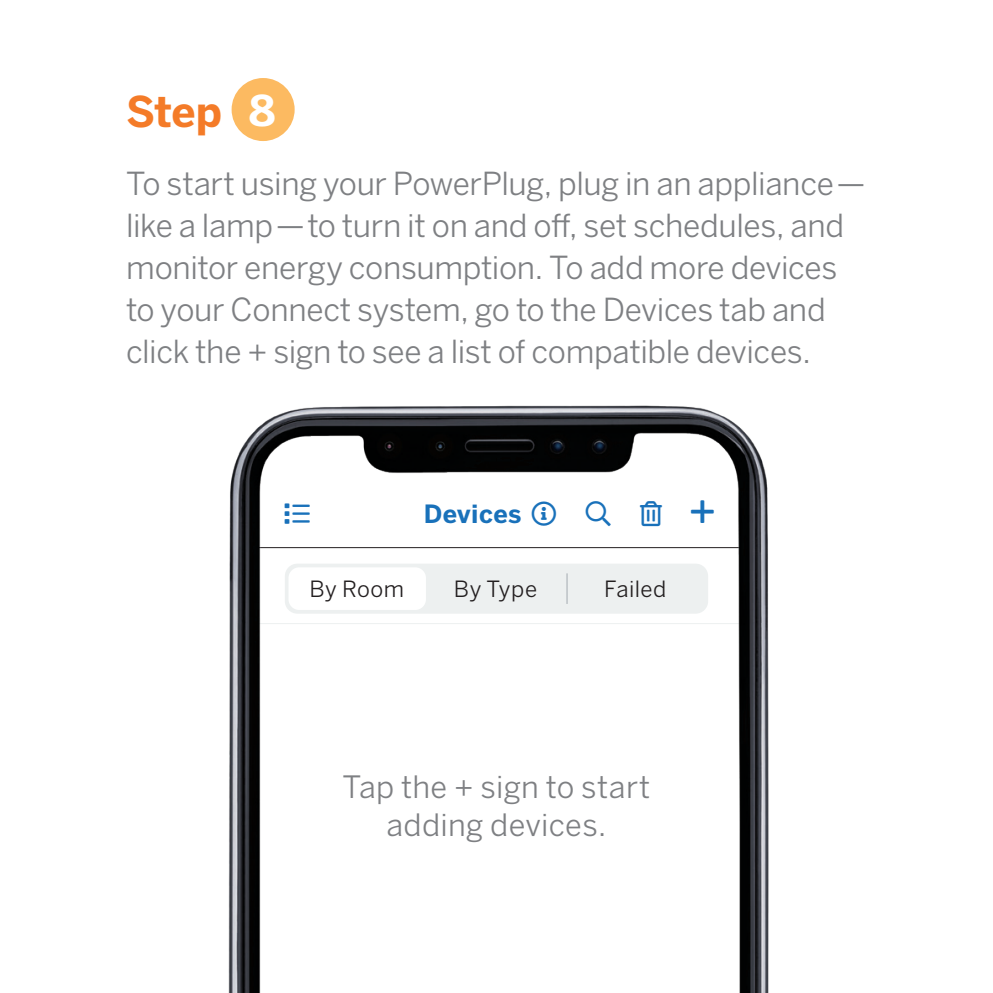
<style>
.page{position:relative;width:993px;height:993px;background:#fff}
.page>*{position:absolute;margin:0;border:0;box-sizing:border-box;transform-origin:0 0}
.t1{font:700 42px "Benton Sans";color:#f47b28}
.t2{font:31.5px/42px "Benton Sans";letter-spacing:-.01em;color:#7e8083}
.t3{font:30.45px/38.9px "Benton Sans";letter-spacing:.01em;color:#7e8083;text-align:center}
.t4{font:700 24.85px "Benton Sans";letter-spacing:.02em;color:#1971ba}
.t5{font:22.05px "Benton Sans";letter-spacing:.025em;color:#231f20}
.s1{color:#fff}
</style>
<div class="page">
<div style="left:231px;top:78px;width:63px;height:63px;background:#fcba61;border-radius:50%"></div>
<img style="left:228px;top:405px;width:541px;height:587px">
<div style="left:285px;top:563px;width:423px;height:50px;background:#edf0f0;border-radius:12px"></div>
<div style="left:288px;top:567px;width:138px;height:43px;background:#fff;border-radius:11px"></div>
<hr style="left:566px;top:573px;width:1px;height:30px;background:#b8bec2">
<svg style="left:285px;top:503px;width:25px;height:20px"></svg>
<svg style="left:531px;top:501px;width:25px;height:24px"></svg>
<svg style="left:585px;top:500px;width:25px;height:25px"></svg>
<svg style="left:640px;top:500px;width:21px;height:25px"></svg>
<svg style="left:691px;top:500px;width:22px;height:22px"></svg>
<h1 class="t1" style="left:126px;top:87px;width:151px">Step <span class="s1">8</span></h1>
<p class="t2" style="left:126px;top:162px;width:740px">To start using your PowerPlug, plug in an appliance— like a lamp—to turn it on and off, set schedules, and monitor energy consumption. To add more devices to your Connect system, go to the Devices tab and click the + sign to see a list of compatible devices.</p>
<p class="t4" style="left:423px;top:498px;width:99px">Devices</p>
<p class="t5" style="left:309px;top:576px;width:96px">By Room</p>
<p class="t5" style="left:454px;top:576px;width:85px">By Type</p>
<p class="t5" style="left:604px;top:576px;width:64px">Failed</p>
<p class="t3" style="left:342px;top:766px;width:309px">Tap the + sign to start adding devices.</p>
</div>
